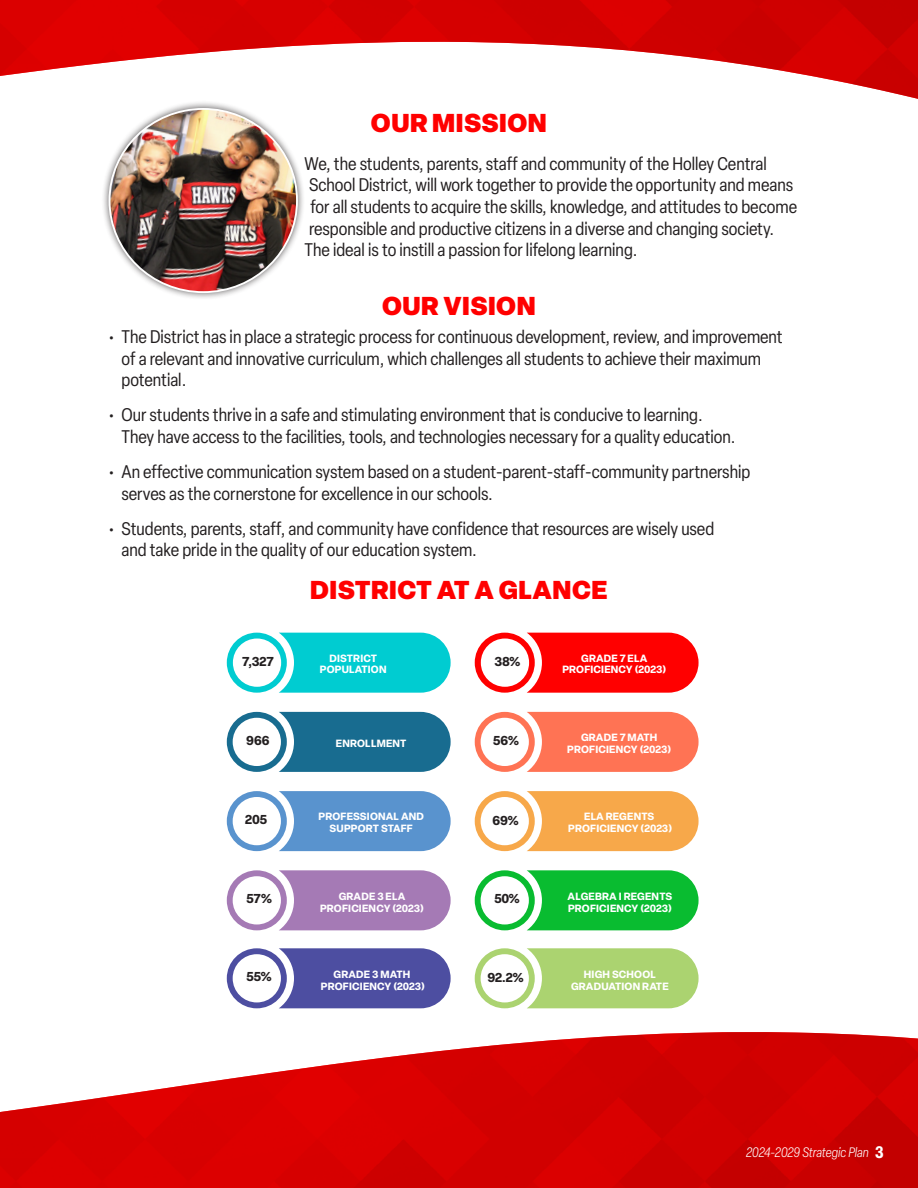
<style>
.page{position:relative;width:918px;height:1188px;background:#fff}
.page>*{position:absolute;margin:0;border:0;box-sizing:border-box;transform-origin:0 0}
.t1{font:900 25.5px "Elza";letter-spacing:.02em;color:#f00}
.Paragraph_Style_1{font:condensed 18px/21.6px "Elza";color:#231f20}
.t2{font:700 condensed 16.5px "Elza";color:#fff}
.t3{font:italic 300 condensed 13.5px "Elza";letter-spacing:-.005em;color:#fff}
.t4{font:700 12.75px "Elza";letter-spacing:-.01em;color:#231f20}
.Paragraph_Style_2{font:700 10.35px/12px "Elza";letter-spacing:.02em;color:#fff;text-align:center}
</style>
<div class="page">
<img style="left:0;top:1032px;width:918px;height:156px">
<img style="left:0;top:0;width:918px;height:99px">
<svg style="left:227px;top:633px;width:60px;height:60px"></svg>
<svg style="left:279px;top:712px;width:172px;height:60px;background:#2a7899"></svg>
<svg style="left:227px;top:712px;width:60px;height:60px"></svg>
<div style="left:233px;top:718px;width:48px;height:48px;background:#fff;border-radius:50%"></div>
<svg style="left:279px;top:633px;width:172px;height:60px;background:#15d0d4"></svg>
<svg style="left:279px;top:791px;width:172px;height:60px;background:#669bd2"></svg>
<div style="left:227px;top:791px;width:60px;height:60px;background:#5993ce;border-radius:50%"></div>
<svg style="left:279px;top:870px;width:172px;height:60px;background:#ac85bb"></svg>
<div style="left:227px;top:870px;width:60px;height:60px;background:#a57ab5;border-radius:50%"></div>
<div style="left:233px;top:876px;width:48px;height:48px;background:#fff;border-radius:50%"></div>
<div style="left:233px;top:639px;width:48px;height:48px;background:#fff;border-radius:50%"></div>
<div style="left:233px;top:797px;width:48px;height:48px;background:#fff;border-radius:50%"></div>
<svg style="left:475px;top:633px;width:60px;height:60px"></svg>
<svg style="left:527px;top:712px;width:172px;height:60px;background:#ff7e62"></svg>
<div style="left:475px;top:712px;width:60px;height:60px;background:#ff7354;border-radius:50%"></div>
<div style="left:481px;top:718px;width:48px;height:48px;background:#fff;border-radius:50%"></div>
<svg style="left:527px;top:633px;width:172px;height:60px;background:#ff1515"></svg>
<svg style="left:527px;top:791px;width:172px;height:60px;background:#f7af58"></svg>
<div style="left:475px;top:791px;width:60px;height:60px;background:#f7a84a;border-radius:50%"></div>
<svg style="left:527px;top:870px;width:172px;height:60px;background:#1dc141"></svg>
<svg style="left:475px;top:870px;width:60px;height:60px"></svg>
<div style="left:481px;top:876px;width:48px;height:48px;background:#fff;border-radius:50%"></div>
<div style="left:481px;top:639px;width:48px;height:48px;background:#fff;border-radius:50%"></div>
<div style="left:481px;top:797px;width:48px;height:48px;background:#fff;border-radius:50%"></div>
<svg style="left:279px;top:948px;width:172px;height:60px;background:#5c5da8"></svg>
<svg style="left:227px;top:948px;width:60px;height:60px"></svg>
<div style="left:233px;top:954px;width:48px;height:48px;background:#fff;border-radius:50%"></div>
<svg style="left:527px;top:948px;width:172px;height:60px;background:#b2d67c"></svg>
<div style="left:475px;top:948px;width:60px;height:60px;background:#abd370;border-radius:50%"></div>
<div style="left:481px;top:954px;width:48px;height:48px;background:#fff;border-radius:50%"></div>
<div style="left:101px;top:100px;width:204px;height:201px;background:#231f20;opacity:.75"></div>
<img style="left:109px;top:109px;width:188px;height:183px">
<p class="t1" style="left:371px;top:105px;width:177px">OUR MISSION</p>
<p class="Paragraph_Style_1" style="left:304px;top:152px;width:464px">We, the students, parents, staff and community of the Holley Central</p>
<p class="Paragraph_Style_1" style="left:309px;top:174px;width:486px">School District, will work together to provide the opportunity and means</p>
<p class="Paragraph_Style_1" style="left:310px;top:196px;width:488px">for all students to acquire the skills, knowledge, and attitudes to become</p>
<p class="Paragraph_Style_1" style="left:309px;top:217px;width:467px">responsible and productive citizens in a diverse and changing society.</p>
<p class="Paragraph_Style_1" style="left:304px;top:239px;width:335px">The ideal is to instill a passion for lifelong learning.</p>
<p class="t1" style="left:382px;top:287px;width:155px">OUR VISION</p>
<p class="Paragraph_Style_1" style="left:122px;top:326px;width:663px;text-indent:-14px">• The District has in place a strategic process for continuous development, review, and improvement of a relevant and innovative curriculum, which challenges all students to achieve their maximum potential.</p>
<p class="Paragraph_Style_1" style="left:122px;top:404px;width:615px;text-indent:-14px">• Our students thrive in a safe and stimulating environment that is conducive to learning.<br>They have access to the facilities, tools, and technologies necessary for a quality education.</p>
<p class="Paragraph_Style_1" style="left:122px;top:461px;width:630px;text-indent:-14px">• An effective communication system based on a student-parent-staff-community partnership serves as the cornerstone for excellence in our schools.</p>
<p class="Paragraph_Style_1" style="left:122px;top:517px;width:594px;text-indent:-14px">• Students, parents, staff, and community have confidence that resources are wisely used and take pride in the quality of our education system.</p>
<p class="t4" style="left:242px;top:652px;width:33px">7,327</p>
<p class="t1" style="left:310px;top:571px;width:299px">DISTRICT AT A GLANCE</p>
<p class="Paragraph_Style_2" style="left:320px;top:652px;width:68px">DISTRICT<br>POPULATION</p>
<p class="t4" style="left:494px;top:652px;width:27px">38%</p>
<p class="Paragraph_Style_2" style="left:562px;top:652px;width:105px">GRADE 7 ELA<br>PROFICIENCY (2023)</p>
<p class="t4" style="left:246px;top:731px;width:25px">966</p>
<p class="Paragraph_Style_2" style="left:336px;top:737px;width:72px">ENROLLMENT</p>
<p class="t4" style="left:493px;top:731px;width:28px">56%</p>
<p class="Paragraph_Style_2" style="left:567px;top:731px;width:105px">GRADE 7 MATH<br>PROFICIENCY (2023)</p>
<p class="t4" style="left:245px;top:810px;width:24px">205</p>
<p class="Paragraph_Style_2" style="left:319px;top:810px;width:107px">PROFESSIONAL AND<br>SUPPORT STAFF</p>
<p class="t4" style="left:493px;top:811px;width:28px">69%</p>
<p class="Paragraph_Style_2" style="left:568px;top:810px;width:105px">ELA REGENTS<br>PROFICIENCY (2023)</p>
<p class="t4" style="left:246px;top:889px;width:27px">57%</p>
<p class="Paragraph_Style_2" style="left:320px;top:890px;width:105px">GRADE 3 ELA<br>PROFICIENCY (2023)</p>
<p class="t4" style="left:494px;top:889px;width:27px">50%</p>
<p class="Paragraph_Style_2" style="left:568px;top:890px;width:106px">ALGEBRA I REGENTS</p>
<p class="Paragraph_Style_2" style="left:568px;top:902px;width:105px">PROFICIENCY (2023)</p>
<p class="t4" style="left:246px;top:967px;width:27px">55%</p>
<p class="Paragraph_Style_2" style="left:571px;top:968px;width:99px">HIGH SCHOOL<br>GRADUATION RATE</p>
<p class="Paragraph_Style_2" style="left:321px;top:968px;width:105px">GRADE 3 MATH<br>PROFICIENCY (2023)</p>
<p class="t4" style="left:488px;top:968px;width:37px">92.2%</p>
<p class="t3" style="left:746px;top:1143px;width:124px">2024-2029 Strategic Plan</p>
<p class="t2" style="left:875px;top:1141px;width:10px">3</p>
</div>
